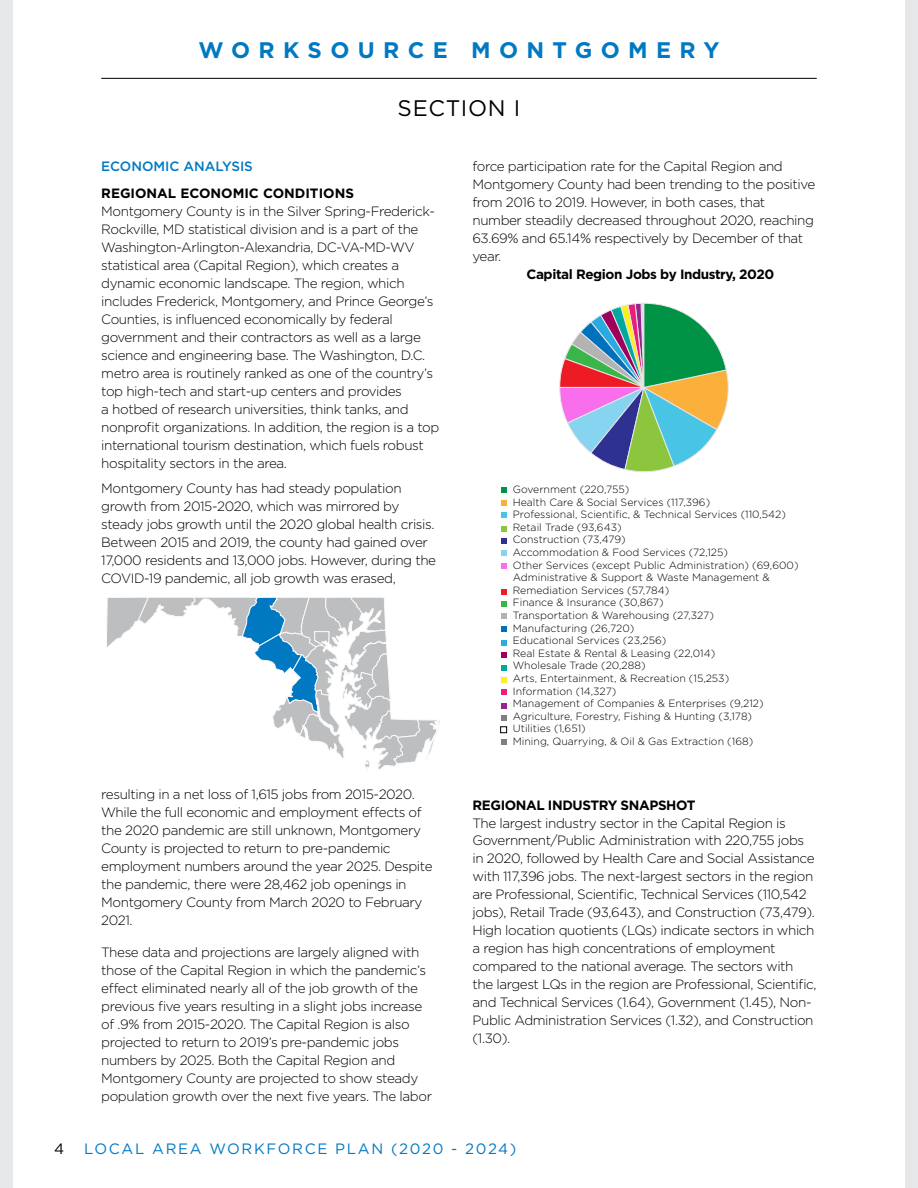
<style>
.page{position:relative;width:918px;height:1188px;background:#fff}
.page>*{position:absolute;margin:0;border:0;box-sizing:border-box;transform-origin:0 0}
.t1{font:700 22.5px "Gotham";letter-spacing:.37em;color:#0079c2}
.t2{font:22.5px "Gotham";letter-spacing:.03em;color:#000}
.t3{font:15px "Gotham";letter-spacing:.11em;color:#0079c2}
.t4{font:15px "Gotham";color:#000}
.t5{font:300 13.5px/18px "Gotham";letter-spacing:-.03em;color:#000}
.t6{font:700 13.5px "Gotham";letter-spacing:-.03em;color:#000}
.t7{font:700 13.5px "Gotham";color:#000}
.t8{font:500 13.5px "Gotham";color:#0079c2}
.t9{font:300 10.5px/12.6px "Gotham";color:#000}
</style>
<div class="page">
<hr style="left:101px;top:78px;width:716px;height:1px;background:#000">
<div style="left:0;top:0;width:13px;height:1188px;background:#e6e7e8"></div>
<div style="left:905px;top:0;width:13px;height:1188px;background:#e6e7e8"></div>
<svg style="left:107px;top:597px;width:333px;height:172px"></svg>
<svg style="left:501px;top:500px;width:6px;height:6px"></svg>
<svg style="left:501px;top:512px;width:6px;height:6px"></svg>
<svg style="left:501px;top:526px;width:6px;height:6px"></svg>
<svg style="left:501px;top:538px;width:6px;height:6px"></svg>
<svg style="left:501px;top:550px;width:6px;height:6px"></svg>
<svg style="left:501px;top:563px;width:6px;height:6px"></svg>
<svg style="left:501px;top:589px;width:6px;height:6px"></svg>
<svg style="left:501px;top:601px;width:6px;height:6px"></svg>
<svg style="left:501px;top:613px;width:6px;height:6px"></svg>
<svg style="left:501px;top:626px;width:6px;height:6px"></svg>
<svg style="left:501px;top:640px;width:6px;height:6px"></svg>
<svg style="left:501px;top:652px;width:6px;height:6px"></svg>
<svg style="left:501px;top:665px;width:6px;height:6px"></svg>
<svg style="left:501px;top:677px;width:6px;height:6px"></svg>
<svg style="left:501px;top:689px;width:6px;height:6px"></svg>
<svg style="left:501px;top:703px;width:6px;height:6px"></svg>
<svg style="left:501px;top:715px;width:6px;height:6px"></svg>
<div style="left:500px;top:726px;width:7px;height:7px;border:1px solid #000"></div>
<svg style="left:501px;top:739px;width:6px;height:6px"></svg>
<svg style="left:501px;top:487px;width:6px;height:6px"></svg>
<svg style="left:559px;top:303px;width:170px;height:169px"></svg>
<h1 class="t1" style="left:198px;top:36px;width:523px">WORKSOURCE MONTGOMERY</h1>
<h1 class="t2" style="left:398px;top:93px;width:124px">SECTION I</h1>
<p class="t8" style="left:101px;top:157px;width:153px">ECONOMIC ANALYSIS</p>
<p class="t7" style="left:101px;top:185px;width:254px">REGIONAL ECONOMIC CONDITIONS</p>
<p class="t5" style="left:101px;top:202px;width:340px">Montgomery County is in the Silver Spring-Frederick-Rockville, MD statistical division and is a part of the Washington-Arlington-Alexandria, DC-VA-MD-WV statistical area (Capital Region), which creates a dynamic economic landscape. The region, which includes Frederick, Montgomery, and Prince George’s Counties, is influenced economically by federal government and their contractors as well as a large science and engineering base. The Washington, D.C. metro area is routinely ranked as one of the country’s top high-tech and start-up centers and provides<br>a hotbed of research universities, think tanks, and nonprofit organizations. In addition, the region is a top international tourism destination, which fuels robust hospitality sectors in the area.</p>
<p class="t5" style="left:101px;top:479px;width:336px">Montgomery County has had steady population growth from 2015-2020, which was mirrored by steady jobs growth until the 2020 global health crisis.<br>Between 2015 and 2019, the county had gained over 17,000 residents and 13,000 jobs. However, during the COVID-19 pandemic, all job growth was erased,</p>
<p class="t5" style="left:101px;top:785px;width:333px">resulting in a net loss of 1,615 jobs from 2015-2020.<br>While the full economic and employment effects of the 2020 pandemic are still unknown, Montgomery County is projected to return to pre-pandemic employment numbers around the year 2025. Despite the pandemic, there were 28,462 job openings in Montgomery County from March 2020 to February 2021.</p>
<p class="t5" style="left:101px;top:942px;width:332px">These data and projections are largely aligned with those of the Capital Region in which the pandemic’s effect eliminated nearly all of the job growth of the previous five years resulting in a slight jobs increase of .9% from 2015-2020. The Capital Region is also projected to return to 2019’s pre-pandemic jobs numbers by 2025. Both the Capital Region and Montgomery County are projected to show steady population growth over the next five years. The labor</p>
<p class="t5" style="left:472px;top:156px;width:344px">force participation rate for the Capital Region and Montgomery County had been trending to the positive from 2016 to 2019. However, in both cases, that number steadily decreased throughout 2020, reaching 63.69% and 65.14% respectively by December of that year.</p>
<p class="t6" style="left:526px;top:265px;width:249px">Capital Region Jobs by Industry, 2020</p>
<p class="t9" style="left:513px;top:483px;width:287px">Government (220,755)<br>Health Care &amp; Social Services (117,396)<br>Professional, Scientific, &amp; Technical Services (110,542)<br>Retail Trade (93,643)<br>Construction (73,479)<br>Accommodation &amp; Food Services (72,125)<br>Other Services (except Public Administration) (69,600)<br>Administrative &amp; Support &amp; Waste Management &amp; Remediation Services (57,784)<br>Finance &amp; Insurance (30,867)<br>Transportation &amp; Warehousing (27,327)<br>Manufacturing (26,720)<br>Educational Services (23,256)<br>Real Estate &amp; Rental &amp; Leasing (22,014)<br>Wholesale Trade (20,288)<br>Arts, Entertainment, &amp; Recreation (15,253)<br>Information (14,327)<br>Management of Companies &amp; Enterprises (9,212)<br>Agriculture, Forestry, Fishing &amp; Hunting (3,178)<br>Utilities (1,651)<br>Mining, Quarrying, &amp; Oil &amp; Gas Extraction (168)</p>
<p class="t6" style="left:472px;top:796px;width:225px">REGIONAL INDUSTRY SNAPSHOT</p>
<p class="t5" style="left:472px;top:813px;width:346px">The largest industry sector in the Capital Region is Government/Public Administration with 220,755 jobs in 2020, followed by Health Care and Social Assistance with 117,396 jobs. The next-largest sectors in the region are Professional, Scientific, Technical Services (110,542 jobs), Retail Trade (93,643), and Construction (73,479).<br>High location quotients (LQs) indicate sectors in which a region has high concentrations of employment compared to the national average. The sectors with the largest LQs in the region are Professional, Scientific, and Technical Services (1.64), Government (1.45), Non-Public Administration Services (1.32), and Construction (1.30).</p>
<p class="t4" style="left:54px;top:1139px;width:12px">4</p>
<p class="t3" style="left:84px;top:1139px;width:434px">LOCAL AREA WORKFORCE PLAN (2020 - 2024)</p>
</div>
